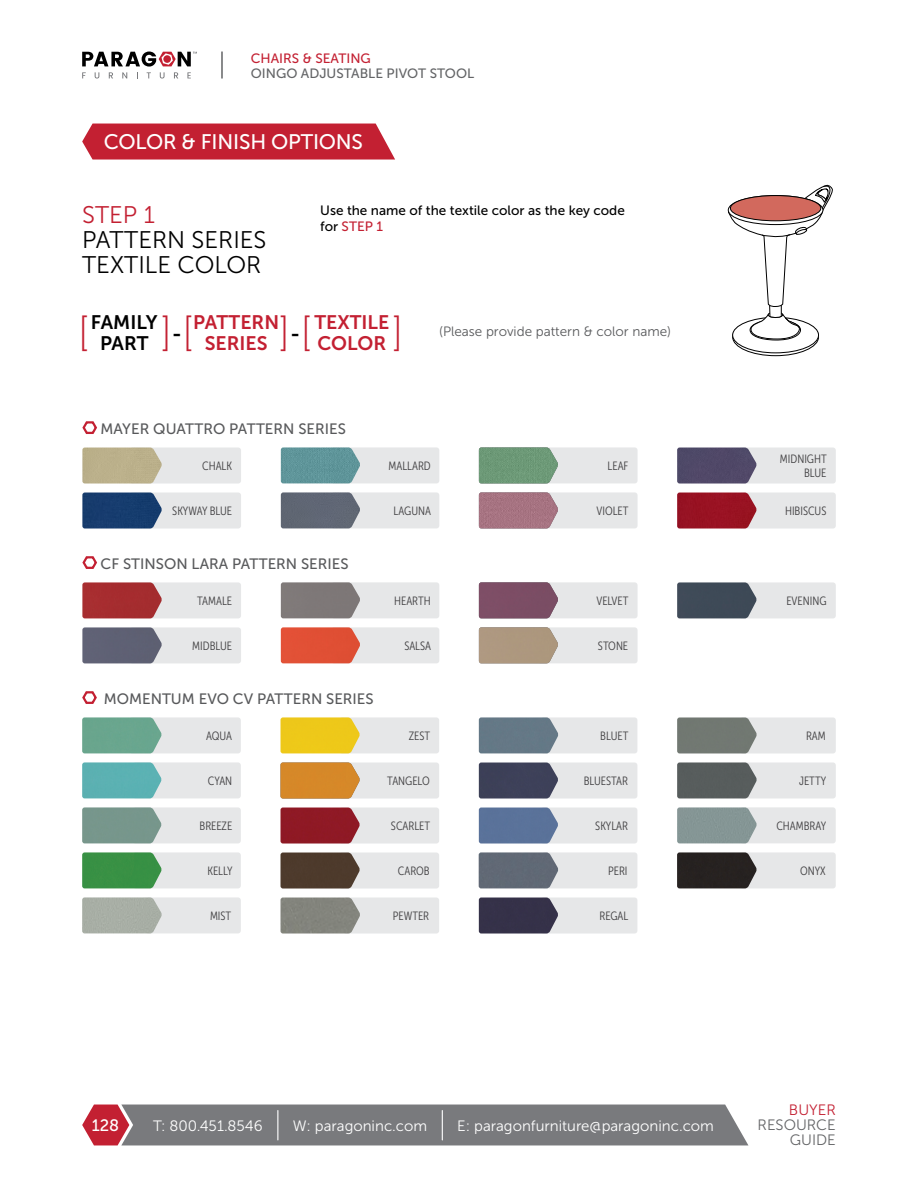
<style>
.page{position:relative;width:918px;height:1188px;background:#fff}
.page>*{position:absolute;margin:0;border:0;box-sizing:border-box;transform-origin:0 0}
.t1{font:43.5px "Museo Sans 100";color:#c32032}
.t2{font:24px/25.5px "Museo Sans 300";color:#000}
.t3{font:24px "Museo Sans 300";color:#c32032}
.t4{font:21px "Museo Sans 500";letter-spacing:-.01em;color:#fff}
.t5{font:19.5px/21px "Museo Sans 700";color:#c32032;text-align:center}
.t6{font:19.5px/21px "Museo Sans 700";color:#000;text-align:center}
.t7{font:16.5px "Museo Sans 500";color:#fff}
.t8{font:15px "Museo Sans 500";color:#58595b}
.t9{font:15px "Museo Sans 300";color:#fff}
.t10{font:15px/15px "Museo Sans 300";color:#636466;text-align:right}
.t11{font:15px "Museo Sans 300";color:#c32032}
.t12{font:13.5px/16.5px "Museo Sans 500";color:#000}
.t13{font:13.5px "Museo Sans 300";color:#58595b}
.t14{font:13.5px "Museo Sans 500";color:#636466}
.t15{font:13.5px "Museo Sans 500";color:#c32032}
.t16{font:12px/13.5px "Museo Sans Condensed 300";color:#414042;text-align:right}
.s1{color:#c32032}
.s2{font-family:"Museo Sans 700";font-size:21px;color:#000}
</style>
<div class="page">
<svg style="left:728px;top:184px;width:105px;height:169px"></svg>
<div style="left:129px;top:717px;width:112px;height:36px;background:#e6e7e8;border-radius:3px"></div>
<div style="left:339px;top:717px;width:100px;height:36px;background:#e6e7e8;border-radius:3px"></div>
<div style="left:541px;top:717px;width:96px;height:36px;background:#e6e7e8;border-radius:3px"></div>
<div style="left:740px;top:807px;width:96px;height:36px;background:#e6e7e8;border-radius:3px"></div>
<div style="left:145px;top:897px;width:96px;height:36px;background:#e6e7e8;border-radius:3px"></div>
<div style="left:542px;top:852px;width:95px;height:36px;background:#e6e7e8;border-radius:3px"></div>
<div style="left:133px;top:762px;width:108px;height:36px;background:#e6e7e8;border-radius:3px"></div>
<div style="left:339px;top:763px;width:100px;height:36px;background:#e6e7e8;border-radius:3px"></div>
<div style="left:541px;top:763px;width:96px;height:36px;background:#e6e7e8;border-radius:3px"></div>
<div style="left:343px;top:898px;width:96px;height:36px;background:#e6e7e8;border-radius:3px"></div>
<div style="left:740px;top:852px;width:96px;height:36px;background:#e6e7e8;border-radius:3px"></div>
<div style="left:133px;top:807px;width:108px;height:36px;background:#e6e7e8;border-radius:3px"></div>
<div style="left:133px;top:852px;width:108px;height:36px;background:#e6e7e8;border-radius:3px"></div>
<div style="left:339px;top:808px;width:100px;height:36px;background:#e6e7e8;border-radius:3px"></div>
<div style="left:541px;top:808px;width:96px;height:36px;background:#e6e7e8;border-radius:3px"></div>
<div style="left:740px;top:717px;width:96px;height:36px;background:#e6e7e8;border-radius:3px"></div>
<div style="left:339px;top:853px;width:100px;height:36px;background:#e6e7e8;border-radius:3px"></div>
<div style="left:541px;top:898px;width:96px;height:36px;background:#e6e7e8;border-radius:3px"></div>
<div style="left:740px;top:762px;width:96px;height:36px;background:#e6e7e8;border-radius:3px"></div>
<img style="left:82px;top:717px;width:80px;height:36px">
<img style="left:281px;top:717px;width:79px;height:36px">
<img style="left:479px;top:717px;width:79px;height:36px">
<img style="left:677px;top:807px;width:80px;height:36px">
<img style="left:82px;top:897px;width:80px;height:36px">
<img style="left:479px;top:852px;width:79px;height:36px">
<img style="left:82px;top:762px;width:80px;height:36px">
<img style="left:281px;top:763px;width:79px;height:36px">
<img style="left:479px;top:763px;width:79px;height:36px">
<img style="left:281px;top:898px;width:79px;height:36px">
<img style="left:677px;top:852px;width:80px;height:36px">
<img style="left:82px;top:807px;width:80px;height:36px">
<img style="left:281px;top:808px;width:79px;height:36px">
<img style="left:479px;top:808px;width:79px;height:36px">
<img style="left:677px;top:717px;width:80px;height:36px">
<img style="left:82px;top:852px;width:80px;height:36px">
<img style="left:281px;top:853px;width:79px;height:36px">
<img style="left:479px;top:898px;width:79px;height:36px">
<img style="left:677px;top:762px;width:80px;height:36px">
<svg style="left:82px;top:691px;width:15px;height:13px"></svg>
<svg style="left:82px;top:124px;width:313px;height:36px;background:#c62d3e"></svg>
<div style="left:130px;top:448px;width:111px;height:36px;background:#e6e7e8;border-radius:3px"></div>
<div style="left:130px;top:493px;width:111px;height:36px;background:#e6e7e8;border-radius:3px"></div>
<div style="left:739px;top:448px;width:97px;height:36px;background:#e6e7e8;border-radius:3px"></div>
<div style="left:739px;top:493px;width:97px;height:36px;background:#e6e7e8;border-radius:3px"></div>
<div style="left:331px;top:447px;width:108px;height:36px;background:#e6e7e8;border-radius:3px"></div>
<div style="left:331px;top:492px;width:108px;height:36px;background:#e6e7e8;border-radius:3px"></div>
<div style="left:538px;top:447px;width:100px;height:36px;background:#e6e7e8;border-radius:3px"></div>
<div style="left:538px;top:492px;width:100px;height:36px;background:#e6e7e8;border-radius:3px"></div>
<img style="left:82px;top:448px;width:80px;height:36px">
<img style="left:82px;top:493px;width:80px;height:36px">
<img style="left:677px;top:448px;width:80px;height:36px">
<img style="left:677px;top:493px;width:80px;height:36px">
<img style="left:281px;top:447px;width:79px;height:36px">
<img style="left:281px;top:492px;width:79px;height:36px">
<img style="left:479px;top:447px;width:79px;height:36px">
<img style="left:479px;top:492px;width:79px;height:36px">
<svg style="left:82px;top:421px;width:15px;height:13px"></svg>
<div style="left:130px;top:582px;width:111px;height:36px;background:#e6e7e8;border-radius:3px"></div>
<div style="left:130px;top:627px;width:111px;height:36px;background:#e6e7e8;border-radius:3px"></div>
<div style="left:739px;top:582px;width:97px;height:36px;background:#e6e7e8;border-radius:3px"></div>
<div style="left:331px;top:582px;width:108px;height:36px;background:#e6e7e8;border-radius:3px"></div>
<div style="left:331px;top:627px;width:108px;height:36px;background:#e6e7e8;border-radius:3px"></div>
<div style="left:538px;top:582px;width:100px;height:36px;background:#e6e7e8;border-radius:3px"></div>
<div style="left:538px;top:627px;width:100px;height:36px;background:#e6e7e8;border-radius:3px"></div>
<img style="left:82px;top:582px;width:80px;height:36px">
<img style="left:82px;top:627px;width:80px;height:36px">
<img style="left:677px;top:582px;width:80px;height:36px">
<img style="left:281px;top:582px;width:79px;height:36px">
<img style="left:281px;top:627px;width:79px;height:36px">
<img style="left:479px;top:582px;width:79px;height:36px">
<img style="left:479px;top:627px;width:79px;height:36px">
<svg style="left:82px;top:556px;width:15px;height:13px"></svg>
<svg style="left:82px;top:1105px;width:666px;height:40px;background:#817a7d"></svg>
<svg style="left:82px;top:52px;width:115px;height:27px"></svg>
<hr style="left:221px;top:52px;width:2px;height:27px;background:#636466">
<p class="t15" style="left:251px;top:51px;width:121px">CHAIRS &amp; SEATING</p>
<p class="t14" style="left:251px;top:66px;width:225px">OINGO ADJUSTABLE PIVOT STOOL</p>
<h3 class="t4" style="left:104px;top:131px;width:261px">COLOR &amp; FINISH OPTIONS</h3>
<h2 class="t3" style="left:82px;top:201px;width:74px">STEP 1</h2>
<h2 class="t2" style="left:82px;top:227px;width:186px">PATTERN SERIES<br>TEXTILE COLOR</h2>
<p class="t12" style="left:320px;top:202px;width:306px">Use the name of the textile color as the key code for <span class="s1">STEP 1</span></p>
<h3 class="t6" style="left:91px;top:312px;width:68px">FAMILY<br>PART</h3>
<h3 class="t5" style="left:193px;top:312px;width:88px">PATTERN<br>SERIES</h3>
<h3 class="t5" style="left:314px;top:312px;width:76px;text-align:left">TEXTILE<br>COLOR</h3>
<h1 class="t1" style="left:78px;top:309px;width:13px">[</h1>
<h1 class="t1" style="left:161px;top:309px;width:34px">]<span class="s2">-</span>[</h1>
<h1 class="t1" style="left:279px;top:309px;width:34px">]<span class="s2">-</span>[</h1>
<h1 class="t1" style="left:392px;top:309px;width:13px">]</h1>
<p class="t13" style="left:439px;top:324px;width:234px">(Please provide pattern &amp; color name)</p>
<p class="t8" style="left:101px;top:421px;width:247px">MAYER QUATTRO PATTERN SERIES</p>
<p class="t16" style="left:202px;top:459px;width:31px">CHALK</p>
<p class="t16" style="left:172px;top:504px;width:61px">SKYWAY BLUE</p>
<p class="t8" style="left:101px;top:556px;width:250px">CF STINSON LARA PATTERN SERIES</p>
<p class="t16" style="left:388px;top:459px;width:44px">MALLARD</p>
<p class="t16" style="left:394px;top:504px;width:39px">LAGUNA</p>
<p class="t16" style="left:608px;top:459px;width:22px">LEAF</p>
<p class="t16" style="left:596px;top:504px;width:34px">VIOLET</p>
<p class="t16" style="left:780px;top:453px;width:48px">MIDNIGHT<br>BLUE</p>
<p class="t16" style="left:785px;top:504px;width:43px">HIBISCUS</p>
<p class="t16" style="left:197px;top:594px;width:36px">TAMALE</p>
<p class="t16" style="left:192px;top:639px;width:41px">MIDBLUE</p>
<p class="t8" style="left:104px;top:691px;width:271px">MOMENTUM EVO CV PATTERN SERIES</p>
<p class="t16" style="left:394px;top:594px;width:38px">HEARTH</p>
<p class="t16" style="left:786px;top:594px;width:42px">EVENING</p>
<p class="t16" style="left:404px;top:639px;width:28px">SALSA</p>
<p class="t16" style="left:596px;top:594px;width:34px">VELVET</p>
<p class="t16" style="left:598px;top:639px;width:32px">STONE</p>
<p class="t16" style="left:206px;top:729px;width:28px">AQUA</p>
<p class="t16" style="left:409px;top:729px;width:23px">ZEST</p>
<p class="t16" style="left:600px;top:729px;width:30px">BLUET</p>
<p class="t16" style="left:208px;top:774px;width:26px">CYAN</p>
<p class="t16" style="left:387px;top:774px;width:44px">TANGELO</p>
<p class="t16" style="left:584px;top:774px;width:46px">BLUESTAR</p>
<p class="t16" style="left:200px;top:819px;width:34px">BREEZE</p>
<p class="t16" style="left:207px;top:864px;width:27px">KELLY</p>
<p class="t16" style="left:210px;top:909px;width:23px">MIST</p>
<p class="t16" style="left:391px;top:819px;width:41px">SCARLET</p>
<p class="t16" style="left:595px;top:819px;width:34px">SKYLAR</p>
<p class="t16" style="left:398px;top:864px;width:33px">CAROB</p>
<p class="t16" style="left:393px;top:909px;width:38px">PEWTER</p>
<p class="t16" style="left:608px;top:864px;width:21px">PERI</p>
<p class="t16" style="left:600px;top:909px;width:30px">REGAL</p>
<p class="t16" style="left:806px;top:729px;width:21px">RAM</p>
<p class="t16" style="left:799px;top:774px;width:29px">JETTY</p>
<p class="t16" style="left:776px;top:819px;width:51px">CHAMBRAY</p>
<p class="t16" style="left:800px;top:864px;width:27px">ONYX</p>
<h3 class="t7" style="left:92px;top:1116px;width:29px">128</h3>
<p class="t9" style="left:153px;top:1117px;width:111px">T: 800.451.8546</p>
<p class="t9" style="left:293px;top:1117px;width:136px">W: paragoninc.com</p>
<p class="t9" style="left:457px;top:1117px;width:258px">E: paragonfurniture@paragoninc.com</p>
<p class="t11" style="left:789px;top:1102px;width:48px">BUYER</p>
<p class="t10" style="left:758px;top:1118px;width:80px">RESOURCE<br>GUIDE</p>
</div>
